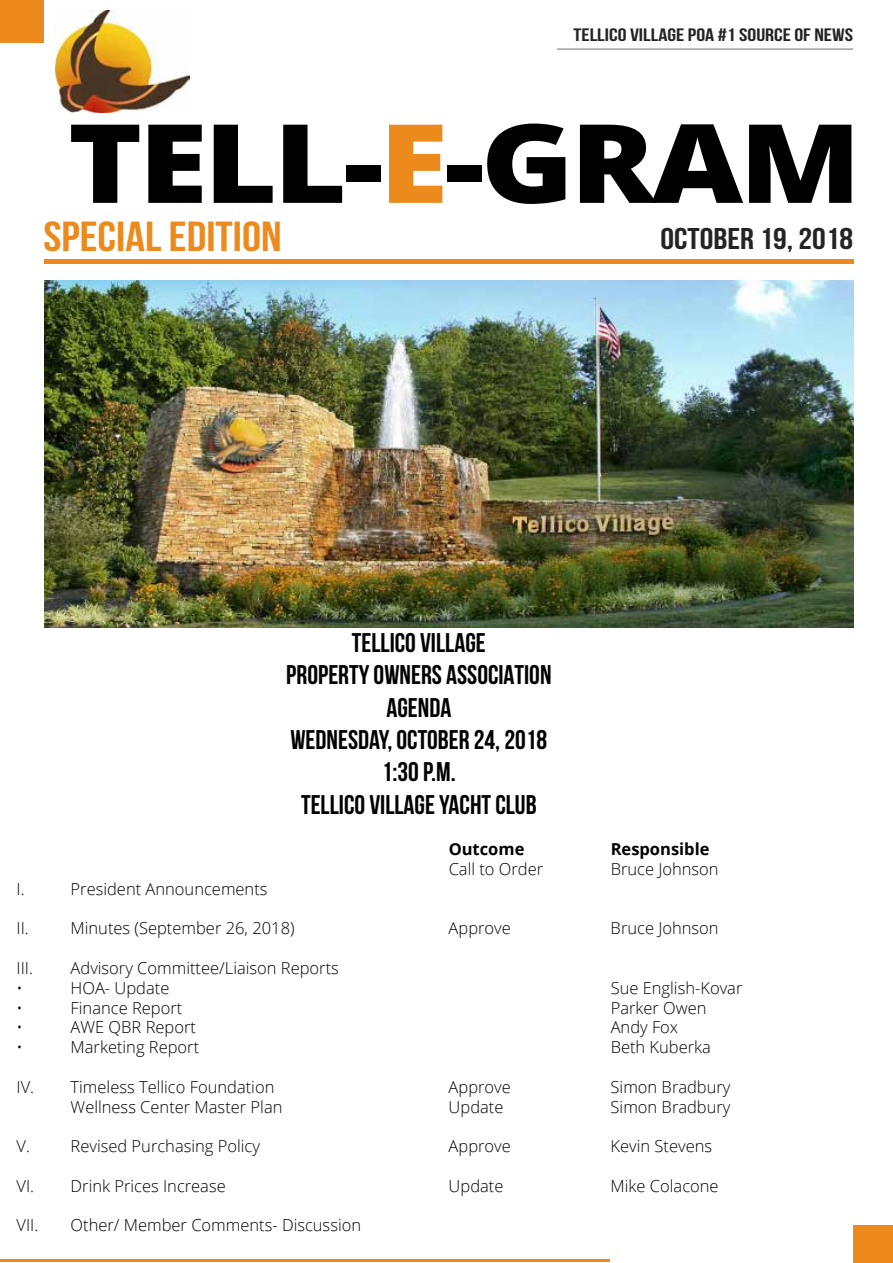
<style>
.page{position:relative;width:893px;height:1263px;background:#fff}
.page>*{position:absolute;margin:0;border:0;box-sizing:border-box;transform-origin:0 0}
.t1{font:800 109.5px "Open Sans";letter-spacing:-.03em;color:#000;scale:1.15 1}
.t2{font:700 42px "Bebas Neue";color:#ec8a1d;scale:1.15 1}
.t3{font:700 30px "Bebas Neue";color:#252425;scale:1.15 1}
.t4{font:700 27px/32.4px "Bebas Neue";color:#000;text-align:center}
.t5{font:700 18px "Bebas Neue";color:#252425;scale:1.24 1}
.t6{font:300 16.5px "Open Sans";color:#000}
.t7{font:700 16.5px "Open Sans";color:#000}
.s1{color:#ec8a1d}
</style>
<div class="page">
<div style="left:44px;top:259px;width:809px;height:5px;background:#ec8a1d"></div>
<hr style="left:0;top:1259px;width:609px;height:3px;background:#ec8a1d">
<div style="left:853px;top:1226px;width:40px;height:37px;background:#ec8a1d"></div>
<img style="left:44px;top:281px;width:809px;height:346px">
<div style="left:0;top:0;width:44px;height:43px;background:#ec8a1d"></div>
<hr style="left:557px;top:49px;width:296px;height:1px;background:#6f6f70">
<img style="left:55px;top:11px;width:134px;height:102px">
<p class="t5" style="left:574px;top:25px;width:227px">TELLICO VILLAGE POA #1 SOURCE OF NEWS</p>
<h1 class="t1" style="left:68px;top:80px;width:691px">TELL-<span class="s1">E</span>-GRAM</h1>
<h2 class="t2" style="left:44px;top:213px;width:209px">SPECIAL EDITION</h2>
<h3 class="t3" style="left:660px;top:222px;width:169px">OCTOBER 19, 2018</h3>
<h3 class="t4" style="left:286px;top:626px;width:267px">TELLICO VILLAGE<br>PROPERTY OWNERS ASSOCIATION<br>AGENDA<br>WEDNESDAY, OCTOBER 24, 2018<br>1:30 P.M.<br>TELLICO VILLAGE YACHT CLUB</h3>
<p class="t7" style="left:449px;top:837px;width:77px">Outcome</p>
<p class="t7" style="left:611px;top:837px;width:100px">Responsible</p>
<p class="t6" style="left:449px;top:858px;width:96px">Call to Order</p>
<p class="t6" style="left:611px;top:858px;width:109px">Bruce Johnson</p>
<p class="t6" style="left:17px;top:877px;width:10px">I.</p>
<p class="t6" style="left:71px;top:877px;width:198px">President Announcements</p>
<p class="t6" style="left:17px;top:917px;width:14px">II.</p>
<p class="t6" style="left:71px;top:917px;width:225px">Minutes (September 26, 2018)</p>
<p class="t6" style="left:449px;top:917px;width:64px">Approve</p>
<p class="t6" style="left:611px;top:917px;width:109px">Bruce Johnson</p>
<p class="t6" style="left:17px;top:957px;width:18px">III.</p>
<p class="t6" style="left:71px;top:957px;width:270px">Advisory Committee/Liaison Reports</p>
<p class="t6" style="left:17px;top:976px;width:8px">•</p>
<p class="t6" style="left:71px;top:976px;width:100px">HOA- Update</p>
<p class="t6" style="left:611px;top:976px;width:133px">Sue English-Kovar</p>
<p class="t6" style="left:17px;top:996px;width:8px">•</p>
<p class="t6" style="left:71px;top:996px;width:113px">Finance Report</p>
<p class="t6" style="left:611px;top:996px;width:97px">Parker Owen</p>
<p class="t6" style="left:17px;top:1016px;width:8px">•</p>
<p class="t6" style="left:71px;top:1016px;width:127px">AWE QBR Report</p>
<p class="t6" style="left:611px;top:1016px;width:69px">Andy Fox</p>
<p class="t6" style="left:17px;top:1036px;width:8px">•</p>
<p class="t6" style="left:71px;top:1036px;width:130px">Marketing Report</p>
<p class="t6" style="left:611px;top:1036px;width:102px">Beth Kuberka</p>
<p class="t6" style="left:17px;top:1075px;width:259px">IV. Timeless Tellico Foundation</p>
<p class="t6" style="left:449px;top:1075px;width:64px">Approve</p>
<p class="t6" style="left:611px;top:1075px;width:121px">Simon Bradbury</p>
<p class="t6" style="left:71px;top:1095px;width:213px">Wellness Center Master Plan</p>
<p class="t6" style="left:449px;top:1095px;width:56px">Update</p>
<p class="t6" style="left:611px;top:1095px;width:121px">Simon Bradbury</p>
<p class="t6" style="left:17px;top:1135px;width:15px">V.</p>
<p class="t6" style="left:71px;top:1135px;width:191px">Revised Purchasing Policy</p>
<p class="t6" style="left:449px;top:1135px;width:64px">Approve</p>
<p class="t6" style="left:611px;top:1135px;width:103px">Kevin Stevens</p>
<p class="t6" style="left:17px;top:1174px;width:211px">VI. Drink Prices Increase</p>
<p class="t6" style="left:449px;top:1174px;width:56px">Update</p>
<p class="t6" style="left:611px;top:1174px;width:109px">Mike Colacone</p>
<p class="t6" style="left:17px;top:1214px;width:23px">VII.</p>
<p class="t6" style="left:71px;top:1214px;width:292px">Other/ Member Comments- Discussion</p>
</div>
